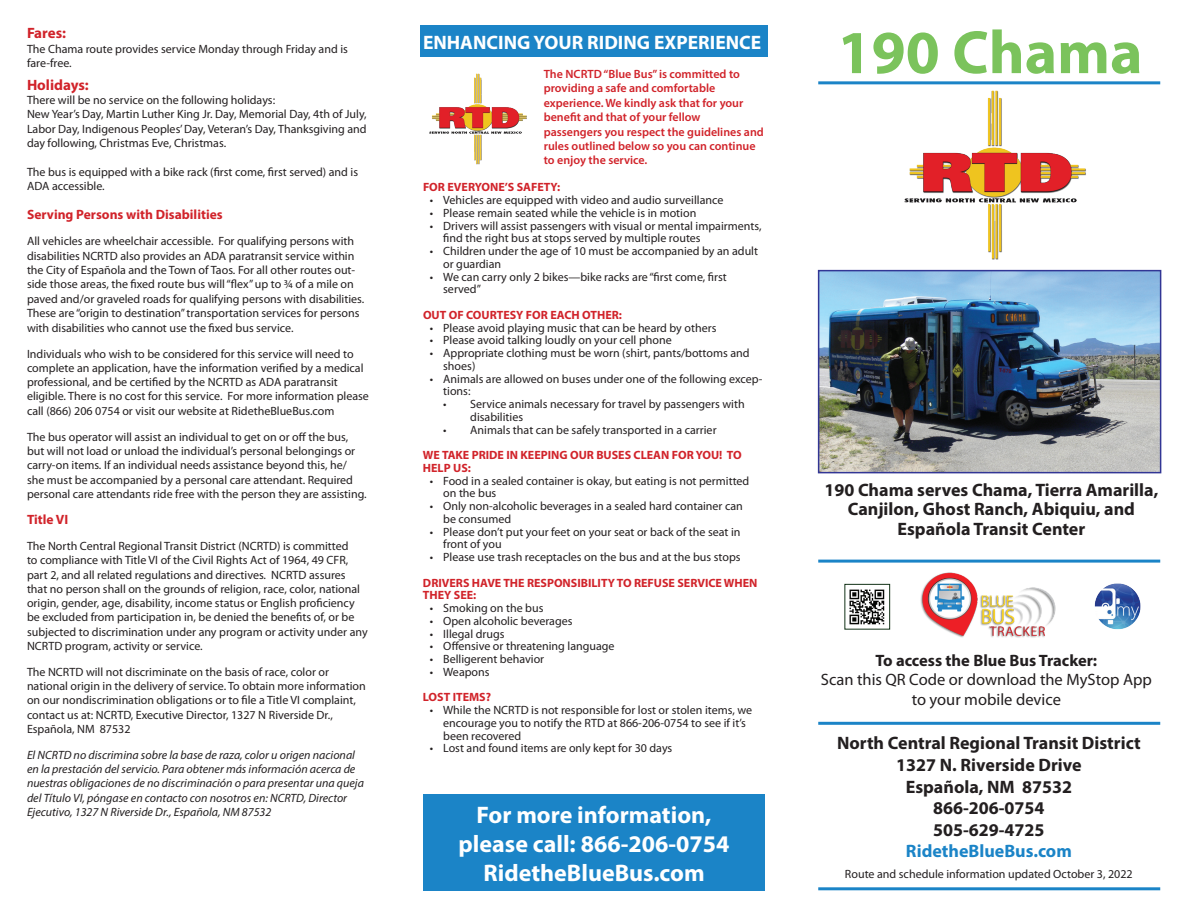
<style>
.page{position:relative;width:1188px;height:918px;background:#fff}
.page>*{position:absolute;margin:0;border:0;box-sizing:border-box;transform-origin:0 0}
.t1{font:700 61.5px "Myriad Pro";color:#7bc35c}
.t2{font:700 24px/28.8px "Myriad Pro";color:#fff;text-align:center}
.t3{font:700 19.5px "Myriad Pro";color:#fff}
.t4{font:700 18px/21.6px "Myriad Pro";color:#231f20;text-align:center}
.t5{font:700 18px "Myriad Pro";color:#1b84c7}
.t6{font:16.5px/19.8px "Myriad Pro";color:#231f20;text-align:center}
.t7{font:700 16.5px "Myriad Pro";color:#231f20}
.t8{font:700 15px "Myriad Pro";color:#d1232a}
.t9{font:700 13.5px "Myriad Pro";color:#d1232a}
.t10{font:12px/14.2px "Myriad Pro";color:#231f20}
.t11{font:italic 12px/14.2px "Myriad Pro";color:#231f20}
.t12{font:600 12px/14.4px "Myriad Pro";color:#d1232a}
.t13{font:700 12px/12.8px "Myriad Pro";color:#d1232a}
</style>
<div class="page">
<div style="left:420px;top:26px;width:348px;height:31px;background:#1b84c7"></div>
<img style="left:429px;top:73px;width:98px;height:92px">
<img style="left:821px;top:273px;width:337px;height:197px">
<div style="left:818px;top:270px;width:343px;height:203px;border:2px solid #323695"></div>
<img style="left:894px;top:84px;width:198px;height:186px">
<hr style="left:818px;top:722px;width:342px;height:3px;background:#1b84c7">
<hr style="left:818px;top:887px;width:342px;height:3px;background:#1b84c7">
<hr style="left:818px;top:560px;width:342px;height:3px;background:#1b84c7">
<hr style="left:818px;top:81px;width:342px;height:3px;background:#1b84c7">
<img style="left:920px;top:572px;width:136px;height:66px">
<div style="left:423px;top:795px;width:342px;height:96px;background:#1b84c7"></div>
<img style="left:1094px;top:583px;width:47px;height:47px">
<img style="left:849px;top:589px;width:36px;height:36px">
<div style="left:845px;top:584px;width:45px;height:45px;border:1px solid #123217"></div>
<p class="t8" style="left:27px;top:23px;width:41px">Fares:</p>
<p class="t10" style="left:27px;top:42px;width:322px">The Chama route provides service Monday through Friday and is fare-free.</p>
<p class="t8" style="left:27px;top:75px;width:63px">Holidays:</p>
<p class="t10" style="left:27px;top:93px;width:341px">There will be no service on the following holidays:<br>New Year’s Day, Martin Luther King Jr. Day, Memorial Day, 4th of July, Labor Day, Indigenous Peoples’ Day, Veteran’s Day, Thanksgiving and day following, Christmas Eve, Christmas.</p>
<p class="t10" style="left:27px;top:165px;width:333px">The bus is equipped with a bike rack (first come, first served) and is<br>ADA accessible.</p>
<p class="t9" style="left:27px;top:205px;width:197px">Serving Persons with Disabilities</p>
<p class="t10" style="left:27px;top:234px;width:339px">All vehicles are wheelchair accessible. For qualifying persons with disabilities NCRTD also provides an ADA paratransit service within the City of Española and the Town of Taos. For all other routes out&shy;side those areas, the fixed route bus will “flex” up to ¾ of a mile on paved and/or graveled roads for qualifying persons with disabilities.<br>These are “origin to destination” transportation services for persons with disabilities who cannot use the fixed bus service.</p>
<p class="t10" style="left:27px;top:347px;width:343px">Individuals who wish to be considered for this service will need to complete an application, have the information verified by a medical professional, and be certified by the NCRTD as ADA paratransit eligible. There is no cost for this service. For more information please call (866) 206 0754 or visit our website at RidetheBlueBus.com</p>
<p class="t10" style="left:27px;top:430px;width:341px">The bus operator will assist an individual to get on or off the bus, but will not load or unload the individual’s personal belongings or carry-on items. If an individual needs assistance beyond this, he/ she must be accompanied by a personal care attendant. Required personal care attendants ride free with the person they are assisting.</p>
<p class="t9" style="left:27px;top:511px;width:43px">Title VI</p>
<p class="t10" style="left:27px;top:539px;width:342px">The North Central Regional Transit District (NCRTD) is committed<br>to compliance with Title VI of the Civil Rights Act of 1964, 49 CFR, part 2, and all related regulations and directives. NCRTD assures that no person shall on the grounds of religion, race, color, national origin, gender, age, disability, income status or English proficiency be excluded from participation in, be denied the benefits of, or be subjected to discrimination under any program or activity under any NCRTD program, activity or service.</p>
<p class="t10" style="left:27px;top:665px;width:340px">The NCRTD will not discriminate on the basis of race, color or national origin in the delivery of service. To obtain more information on our nondiscrimination obligations or to file a Title VI complaint, contact us at: NCRTD, Executive Director, 1327 N Riverside Dr., Española, NM 87532</p>
<p class="t11" style="left:27px;top:748px;width:338px">El NCRTD no discrimina sobre la base de raza, color u origen nacional en la prestación del servicio. Para obtener más información acerca de nuestras obligaciones de no discriminación o para presentar una queja del Título VI, póngase en contacto con nosotros en: NCRTD, Director Ejecutivo, 1327 N Riverside Dr., Española, NM 87532</p>
<h1 class="t1" style="left:837px;top:12px;width:307px">190 Chama</h1>
<h3 class="t3" style="left:423px;top:30px;width:340px">ENHANCING YOUR RIDING EXPERIENCE</h3>
<p class="t12" style="left:544px;top:66px;width:222px">The NCRTD “Blue Bus” is committed to providing a safe and comfortable experience. We kindly ask that for your benefit and that of your fellow<br>passengers you respect the guidelines and rules outlined below so you can continue to enjoy the service.</p>
<p class="t13" style="left:423px;top:181px;width:139px">FOR EVERYONE’S SAFETY:</p>
<p class="t10" style="left:430px;top:193px;width:295px">• Vehicles are equipped with video and audio surveillance</p>
<p class="t10" style="left:430px;top:206px;width:268px">• Please remain seated while the vehicle is in motion</p>
<p class="t10" style="left:443px;top:220px;width:320px;line-height:12.8px;text-indent:-14px">• Drivers will assist passengers with visual or mental impairments, find the right bus at stops served by multiple routes</p>
<p class="t10" style="left:443px;top:245px;width:316px;line-height:12.8px;text-indent:-14px">• Children under the age of 10 must be accompanied by an adult or guardian</p>
<p class="t10" style="left:443px;top:271px;width:285px;line-height:12.8px;text-indent:-14px">• We can carry only 2 bikes—bike racks are “first come, first served”</p>
<p class="t13" style="left:423px;top:308px;width:200px">OUT OF COURTESY FOR EACH OTHER:</p>
<p class="t10" style="left:430px;top:321px;width:288px">• Please avoid playing music that can be heard by others</p>
<p class="t10" style="left:430px;top:334px;width:244px">• Please avoid talking loudly on your cell phone</p>
<p class="t10" style="left:443px;top:347px;width:308px;line-height:12.8px;text-indent:-14px">• Appropriate clothing must be worn (shirt, pants/bottoms and shoes)</p>
<p class="t10" style="left:443px;top:372px;width:321px;line-height:12.8px;text-indent:-14px">• Animals are allowed on buses under one of the following excep&shy;tions:</p>
<p class="t10" style="left:470px;top:398px;width:276px;line-height:12.8px;text-indent:-27px">• Service animals necessary for travel by passengers with disabilities</p>
<p class="t10" style="left:443px;top:423px;width:275px">• Animals that can be safely transported in a carrier</p>
<p class="t13" style="left:423px;top:448px;width:320px">WE TAKE PRIDE IN KEEPING OUR BUSES CLEAN FOR YOU! TO<br>HELP US:</p>
<p class="t10" style="left:443px;top:474px;width:308px;line-height:12.8px;text-indent:-14px">• Food in a sealed container is okay, but eating is not permitted on the bus</p>
<p class="t10" style="left:443px;top:500px;width:301px;line-height:12.8px;text-indent:-14px">• Only non-alcoholic beverages in a sealed hard container can be consumed</p>
<p class="t10" style="left:443px;top:525px;width:299px;line-height:12.8px;text-indent:-14px">• Please don’t put your feet on your seat or back of the seat in front of you</p>
<p class="t10" style="left:430px;top:550px;width:312px">• Please use trash receptacles on the bus and at the bus stops</p>
<p class="t13" style="left:423px;top:576px;width:336px">DRIVERS HAVE THE RESPONSIBILITY TO REFUSE SERVICE WHEN<br>THEY SEE:</p>
<p class="t10" style="left:430px;top:601px;width:115px">• Smoking on the bus</p>
<p class="t10" style="left:430px;top:614px;width:144px">• Open alcoholic beverages</p>
<p class="t10" style="left:430px;top:627px;width:76px">• Illegal drugs</p>
<p class="t10" style="left:430px;top:639px;width:186px">• Offensive or threatening language</p>
<p class="t10" style="left:430px;top:652px;width:116px">• Belligerent behavior</p>
<p class="t10" style="left:430px;top:665px;width:61px">• Weapons</p>
<p class="t13" style="left:423px;top:690px;width:70px">LOST ITEMS?</p>
<p class="t10" style="left:443px;top:704px;width:310px;line-height:12.8px;text-indent:-14px">• While the NCRTD is not responsible for lost or stolen items, we encourage you to notify the RTD at 866-206-0754 to see if it’s been recovered</p>
<p class="t10" style="left:430px;top:741px;width:244px">• Lost and found items are only kept for 30 days</p>
<h3 class="t4" style="left:837px;top:732px;width:305px">North Central Regional Transit District<br>1327 N. Riverside Drive<br>Española, NM 87532<br>866-206-0754<br>505-629-4725</h3>
<h3 class="t5" style="left:906px;top:840px;width:167px">RidetheBlueBus.com</h3>
<p class="t10" style="left:845px;top:868px;width:289px">Route and schedule information updated October 3, 2022</p>
<h3 class="t4" style="left:824px;top:479px;width:335px;line-height:19.5px">190 Chama serves Chama, Tierra Amarilla,<br>Canjilon, Ghost Ranch, Abiquiu, and<br>Española Transit Center</h3>
<h3 class="t7" style="left:875px;top:649px;width:223px">To access the Blue Bus Tracker:</h3>
<h3 class="t6" style="left:821px;top:670px;width:333px">Scan this QR Code or download the MyStop App to your mobile device</h3>
<h2 class="t2" style="left:459px;top:800px;width:272px">For more information, please call: 866-206-0754<br>RidetheBlueBus.com</h2>
</div>
